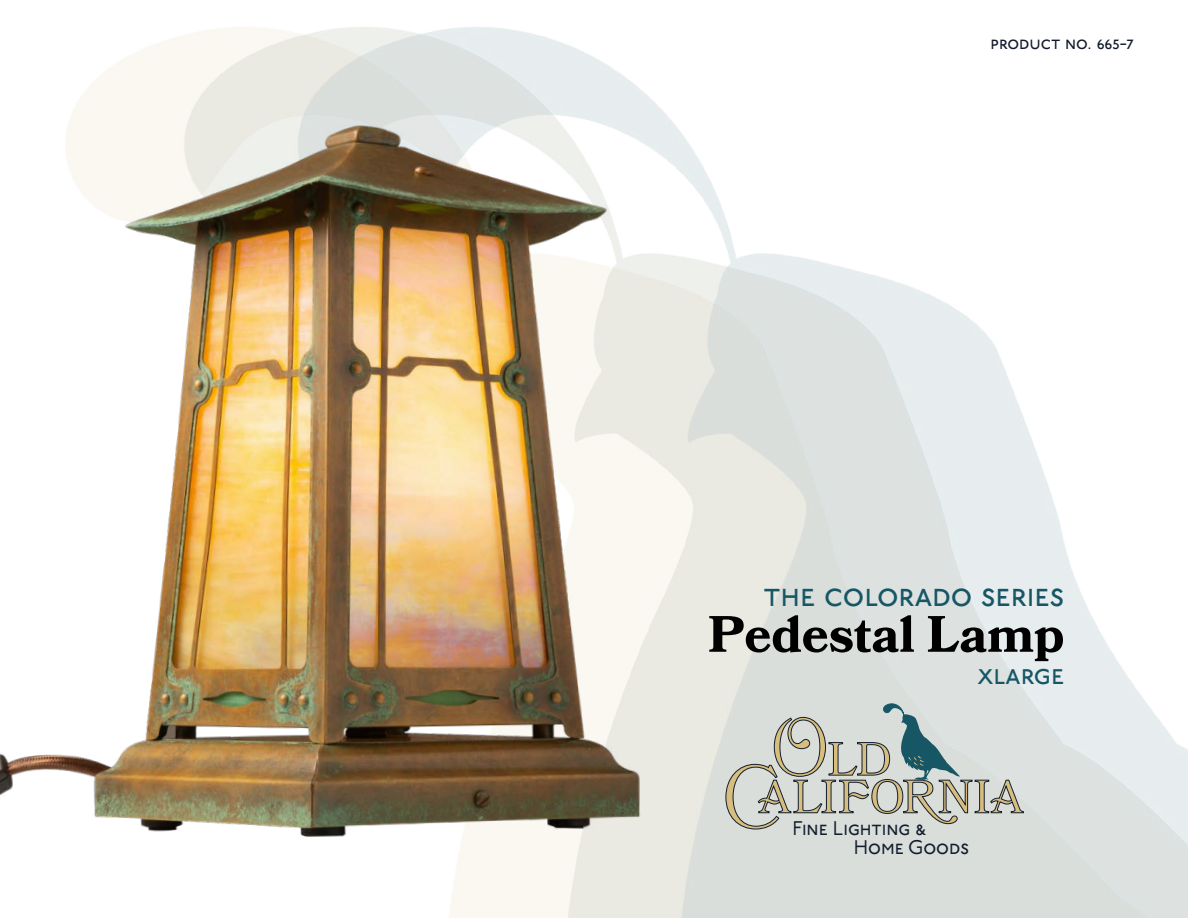
<style>
.page{position:relative;width:1188px;height:918px;background:#fff}
.page>*{position:absolute;margin:0;border:0;box-sizing:border-box;transform-origin:0 0}
.t1{font:700 51px "Bookmania";color:#000}
.t2{font:46.5px "Bookmania";letter-spacing:.025em;color:#d7be7f}
.t3{font:33px "P22 Underground Bk P";color:#175765}
.t4{font:28.5px "P22 Underground Bk P";color:#175765}
.t5{font:19.8px/18.1px "P22 Underground Bk P";color:#131e2d}
.t6{font:18px "P22 Underground Bk P";color:#131a2d}
.s1{font-weight:300;font-size:80.85px}
.s2{font-size:64.95px}
</style>
<div class="page">
<svg style="left:725px;top:702px;width:299px;height:127px;background:#c3cbca"></svg>
<img style="left:0;top:59px;width:691px;height:833px">
<p class="t6" style="left:991px;top:33px;width:145px">product no. 665-7</p>
<h3 class="t3" style="left:764px;top:576px;width:302px">the colorado series</h3>
<h1 class="t1" style="left:708px;top:604px;width:357px">Pedestal Lamp</h1>
<h3 class="t4" style="left:977px;top:659px;width:88px">xlarge</h3>
<h2 class="t2" style="left:770px;top:732px;width:123px"><span class="s1">O</span>LD</h2>
<h2 class="t2" style="left:723px;top:770px;width:301px"><span class="s2">C</span> ALIFORNIA</h2>
<p class="t5" style="left:854px;top:820px;width:117px;text-indent:-61px">Fine Lighting &amp;<br>Home Goods</p>
</div>
